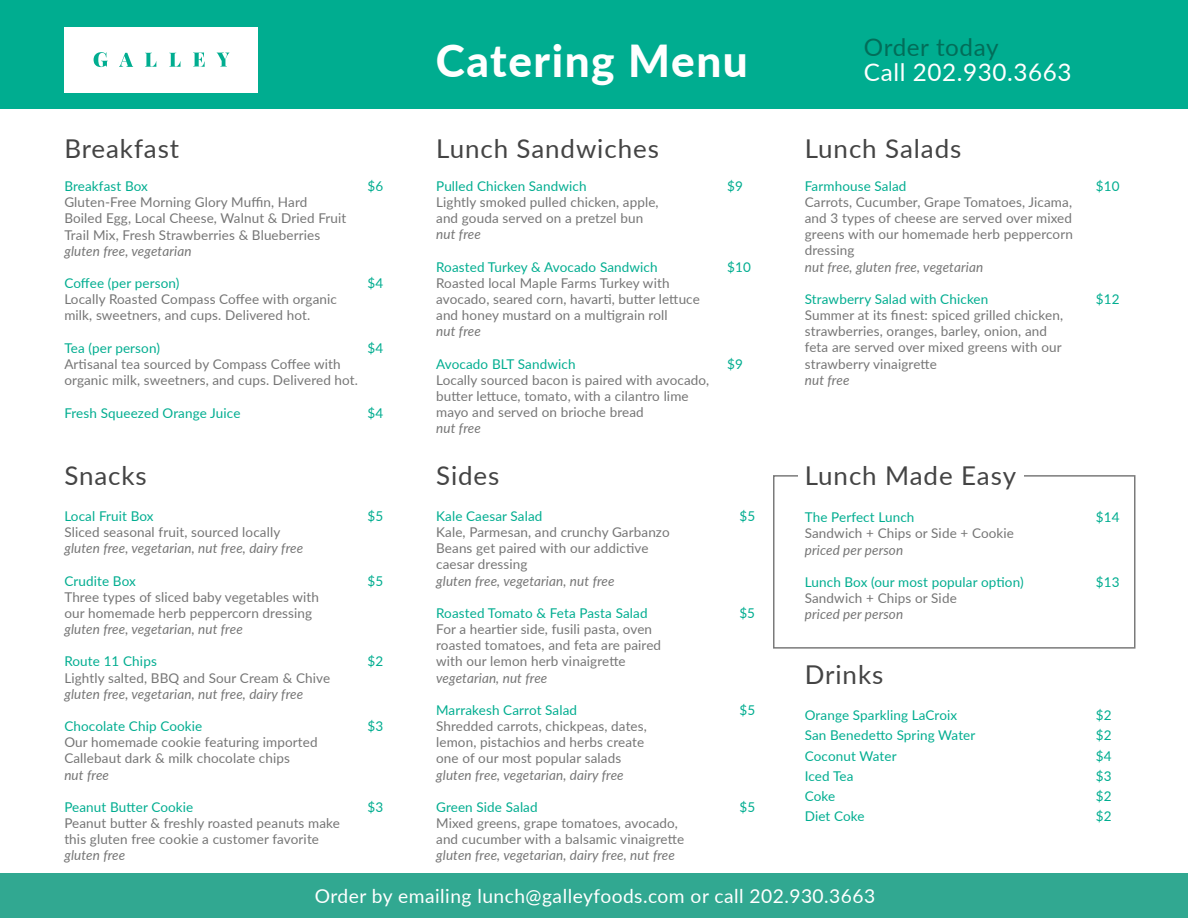
<style>
.page{position:relative;width:1188px;height:918px;background:#fff}
.page>*{position:absolute;margin:0;border:0;box-sizing:border-box;transform-origin:0 0}
.t1{font:800 44.1px "Lato";letter-spacing:.035em;color:#fff}
.t2{font:25.95px "Lato";letter-spacing:.035em;color:#444}
.t3{font:24.3px "Lato";letter-spacing:.025em;color:#fff}
.t4{font:24.3px "Lato";letter-spacing:.025em;color:#036d59}
.t5{font:19.2px "Lato";letter-spacing:.025em;color:#fff}
.t6{font:13.5px/16.2px "Lato";letter-spacing:.01em;color:#757575}
.t7{font:13.5px "Lato";letter-spacing:.01em;color:#00ad90}
.t8{font:italic 13.5px "Lato";letter-spacing:.01em;color:#757575}
</style>
<div class="page">
<div style="left:0;top:0;width:1188px;height:109px;background:#00ad90"></div>
<div style="left:0;top:874px;width:1188px;height:44px;background:#31a891"></div>
<div style="left:773px;top:475px;width:363px;height:174px;border:2px solid #7a7a7a"></div>
<div style="left:798px;top:461px;width:226px;height:34px;background:#fff"></div>
<div style="left:64px;top:27px;width:194px;height:65px;background:#fff"></div>
<svg style="left:94px;top:52px;width:14px;height:15px"></svg>
<svg style="left:119px;top:53px;width:14px;height:14px"></svg>
<svg style="left:145px;top:53px;width:11px;height:14px"></svg>
<svg style="left:169px;top:53px;width:12px;height:14px"></svg>
<svg style="left:193px;top:52px;width:12px;height:15px"></svg>
<svg style="left:217px;top:52px;width:12px;height:15px"></svg>
<h1 class="t1" style="left:436px;top:28px;width:314px">Catering Menu</h1>
<h3 class="t4" style="left:864px;top:29px;width:136px">Order today</h3>
<h3 class="t3" style="left:864px;top:55px;width:209px">Call 202.930.3663</h3>
<h2 class="t2" style="left:64px;top:130px;width:116px">Breakfast</h2>
<p class="t7" style="left:64px;top:177px;width:85px">Breakfast Box</p>
<p class="t7" style="left:368px;top:177px;width:17px">$6</p>
<p class="t6" style="left:64px;top:194px;width:284px">Gluten-Free Morning Glory Muffin, Hard<br>Boiled Egg, Local Cheese, Walnut &amp; Dried Fruit<br>Trail Mix, Fresh Strawberries &amp; Blueberries</p>
<p class="t8" style="left:64px;top:241px;width:129px">gluten free, vegetarian</p>
<p class="t7" style="left:64px;top:274px;width:117px">Coffee (per person)</p>
<p class="t7" style="left:368px;top:274px;width:17px">$4</p>
<p class="t6" style="left:64px;top:291px;width:274px">Locally Roasted Compass Coffee with organic milk, sweetners, and cups. Delivered hot.</p>
<p class="t7" style="left:64px;top:338px;width:97px">Tea (per person)</p>
<p class="t7" style="left:368px;top:338px;width:17px">$4</p>
<p class="t6" style="left:64px;top:355px;width:295px">Artisanal tea sourced by Compass Coffee with organic milk, sweetners, and cups. Delivered hot.</p>
<p class="t7" style="left:64px;top:403px;width:178px">Fresh Squeezed Orange Juice</p>
<p class="t7" style="left:368px;top:403px;width:17px">$4</p>
<h2 class="t2" style="left:436px;top:130px;width:224px">Lunch Sandwiches</h2>
<p class="t7" style="left:436px;top:176px;width:152px">Pulled Chicken Sandwich</p>
<p class="t7" style="left:727px;top:176px;width:17px">$9</p>
<p class="t6" style="left:436px;top:193px;width:224px">Lightly smoked pulled chicken, apple, and gouda served on a pretzel bun</p>
<p class="t8" style="left:436px;top:225px;width:46px">nut free</p>
<p class="t7" style="left:436px;top:257px;width:223px">Roasted Turkey &amp; Avocado Sandwich</p>
<p class="t7" style="left:727px;top:257px;width:25px">$10</p>
<p class="t6" style="left:436px;top:274px;width:265px">Roasted local Maple Farms Turkey with avocado, seared corn, havarti, butter lettuce and honey mustard on a multigrain roll</p>
<p class="t8" style="left:436px;top:322px;width:46px">nut free</p>
<p class="t7" style="left:436px;top:354px;width:141px">Avocado BLT Sandwich</p>
<p class="t7" style="left:727px;top:354px;width:17px">$9</p>
<p class="t6" style="left:436px;top:371px;width:275px">Locally sourced bacon is paired with avocado, butter lettuce, tomato, with a cilantro lime mayo and served on brioche bread</p>
<p class="t8" style="left:436px;top:419px;width:46px">nut free</p>
<h2 class="t2" style="left:436px;top:457px;width:65px">Sides</h2>
<p class="t7" style="left:436px;top:506px;width:108px">Kale Caesar Salad</p>
<p class="t7" style="left:739px;top:506px;width:17px">$5</p>
<p class="t6" style="left:436px;top:523px;width:235px">Kale, Parmesan, and crunchy Garbanzo<br>Beans get paired with our addictive caesar dressing</p>
<p class="t8" style="left:436px;top:571px;width:180px">gluten free, vegetarian, nut free</p>
<p class="t7" style="left:436px;top:603px;width:213px">Roasted Tomato &amp; Feta Pasta Salad</p>
<p class="t7" style="left:739px;top:603px;width:17px">$5</p>
<p class="t6" style="left:436px;top:620px;width:227px">For a heartier side, fusili pasta, oven roasted tomatoes, and feta are paired with our lemon herb vinaigrette</p>
<p class="t8" style="left:436px;top:668px;width:113px">vegetarian, nut free</p>
<p class="t7" style="left:436px;top:700px;width:142px">Marrakesh Carrot Salad</p>
<p class="t7" style="left:739px;top:700px;width:17px">$5</p>
<p class="t6" style="left:436px;top:718px;width:212px">Shredded carrots, chickpeas, dates, lemon, pistachios and herbs create one of our most popular salads</p>
<p class="t8" style="left:436px;top:765px;width:189px">gluten free, vegetarian, dairy free</p>
<p class="t7" style="left:436px;top:797px;width:103px">Green Side Salad</p>
<p class="t7" style="left:739px;top:797px;width:17px">$5</p>
<p class="t6" style="left:436px;top:815px;width:249px">Mixed greens, grape tomatoes, avocado, and cucumber with a balsamic vinaigrette</p>
<p class="t8" style="left:436px;top:846px;width:240px">gluten free, vegetarian, dairy free, nut free</p>
<h2 class="t2" style="left:805px;top:130px;width:158px">Lunch Salads</h2>
<p class="t7" style="left:805px;top:176px;width:103px">Farmhouse Salad</p>
<p class="t7" style="left:1096px;top:176px;width:25px">$10</p>
<p class="t6" style="left:805px;top:193px;width:270px;text-align:justify">Carrots, Cucumber, Grape Tomatoes, Jicama, and 3 types of cheese are served over mixed greens with our homemade herb peppercorn dressing</p>
<p class="t8" style="left:805px;top:257px;width:180px">nut free, gluten free, vegetarian</p>
<p class="t7" style="left:805px;top:289px;width:185px">Strawberry Salad with Chicken</p>
<p class="t7" style="left:1096px;top:289px;width:25px">$12</p>
<p class="t6" style="left:805px;top:306px;width:260px">Summer at its finest: spiced grilled chicken, strawberries, oranges, barley, onion, and feta are served over mixed greens with our strawberry vinaigrette</p>
<p class="t8" style="left:805px;top:370px;width:46px">nut free</p>
<h2 class="t2" style="left:64px;top:457px;width:84px">Snacks</h2>
<p class="t7" style="left:64px;top:506px;width:91px">Local Fruit Box</p>
<p class="t7" style="left:368px;top:506px;width:17px">$5</p>
<p class="t6" style="left:64px;top:523px;width:217px">Sliced seasonal fruit, sourced locally</p>
<p class="t8" style="left:64px;top:539px;width:240px">gluten free, vegetarian, nut free, dairy free</p>
<p class="t7" style="left:64px;top:571px;width:73px">Crudite Box</p>
<p class="t7" style="left:368px;top:571px;width:17px">$5</p>
<p class="t6" style="left:64px;top:588px;width:256px">Three types of sliced baby vegetables with our homemade herb peppercorn dressing</p>
<p class="t8" style="left:64px;top:620px;width:180px">gluten free, vegetarian, nut free</p>
<p class="t7" style="left:64px;top:652px;width:94px">Route 11 Chips</p>
<p class="t7" style="left:368px;top:652px;width:17px">$2</p>
<p class="t6" style="left:64px;top:669px;width:267px">Lightly salted, BBQ and Sour Cream &amp; Chive</p>
<p class="t8" style="left:64px;top:684px;width:240px">gluten free, vegetarian, nut free, dairy free</p>
<p class="t7" style="left:64px;top:717px;width:140px">Chocolate Chip Cookie</p>
<p class="t7" style="left:368px;top:717px;width:17px">$3</p>
<p class="t6" style="left:64px;top:734px;width:255px">Our homemade cookie featuring imported<br>Callebaut dark &amp; milk chocolate chips</p>
<p class="t8" style="left:64px;top:765px;width:46px">nut free</p>
<p class="t7" style="left:64px;top:797px;width:131px">Peanut Butter Cookie</p>
<p class="t7" style="left:368px;top:797px;width:17px">$3</p>
<p class="t6" style="left:64px;top:815px;width:277px">Peanut butter &amp; freshly roasted peanuts make this gluten free cookie a customer favorite</p>
<p class="t8" style="left:64px;top:846px;width:62px">gluten free</p>
<h3 class="t5" style="left:315px;top:882px;width:562px">Order by emailing lunch@galleyfoods.com or call 202.930.3663</h3>
<h2 class="t2" style="left:805px;top:457px;width:213px">Lunch Made Easy</h2>
<p class="t7" style="left:805px;top:508px;width:111px">The Perfect Lunch</p>
<p class="t7" style="left:1096px;top:508px;width:25px">$14</p>
<p class="t6" style="left:805px;top:525px;width:211px">Sandwich + Chips or Side + Cookie</p>
<p class="t8" style="left:805px;top:540px;width:100px">priced per person</p>
<p class="t7" style="left:805px;top:572px;width:220px">Lunch Box (our most popular option)</p>
<p class="t7" style="left:1096px;top:572px;width:25px">$13</p>
<p class="t6" style="left:805px;top:589px;width:154px">Sandwich + Chips or Side</p>
<p class="t8" style="left:805px;top:605px;width:100px">priced per person</p>
<h2 class="t2" style="left:805px;top:656px;width:80px">Drinks</h2>
<p class="t7" style="left:805px;top:706px;width:154px">Orange Sparkling LaCroix</p>
<p class="t7" style="left:1096px;top:706px;width:17px">$2</p>
<p class="t7" style="left:805px;top:726px;width:172px">San Benedetto Spring Water</p>
<p class="t7" style="left:1096px;top:726px;width:17px">$2</p>
<p class="t7" style="left:805px;top:746px;width:93px">Coconut Water</p>
<p class="t7" style="left:1096px;top:746px;width:17px">$4</p>
<p class="t7" style="left:805px;top:766px;width:50px">Iced Tea</p>
<p class="t7" style="left:1096px;top:766px;width:17px">$3</p>
<p class="t7" style="left:805px;top:787px;width:32px">Coke</p>
<p class="t7" style="left:1096px;top:787px;width:17px">$2</p>
<p class="t7" style="left:805px;top:807px;width:61px">Diet Coke</p>
<p class="t7" style="left:1096px;top:807px;width:17px">$2</p>
</div>
